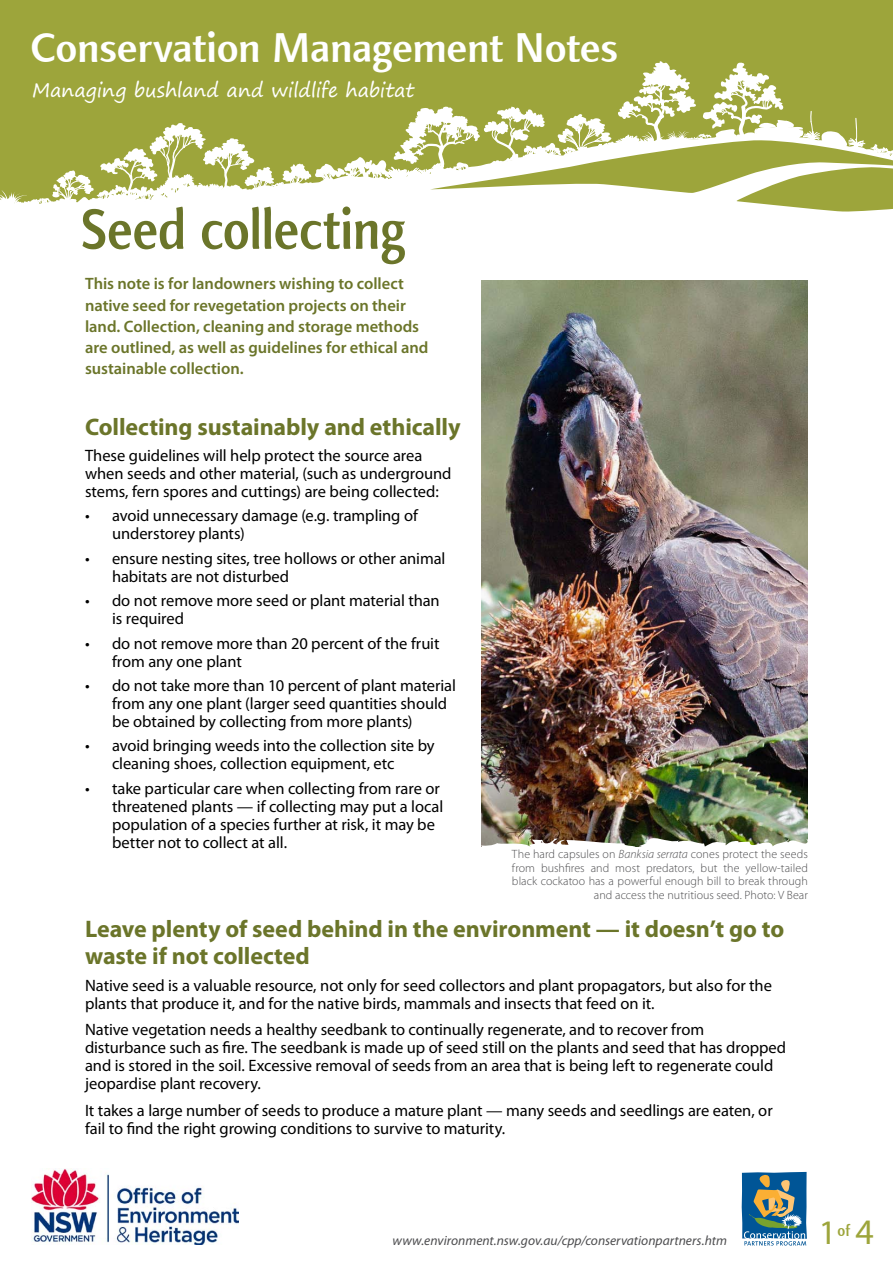
<style>
.page{position:relative;width:893px;height:1263px;background:#fff}
.page>*{position:absolute;margin:0;border:0;box-sizing:border-box;transform-origin:0 0}
.t1{font:500 57.75px "Linotype Finnegan Os F";letter-spacing:-.01em;color:#6b752a;scale:.9 1}
.t2{font:500 42px "Linotype Finnegan Os F";letter-spacing:-.01em;color:#fff}
.t3{font:700 24px/27px "Myriad Pro";letter-spacing:-.005em;color:#6b752a}
.t4{font:19.5px "Segoe Print";letter-spacing:-.005em;color:#fff}
.t5{font:16.5px/18px "Myriad Pro";letter-spacing:-.005em;color:#000}
.t6{font:600 16.5px/21px "Myriad Pro";color:#6b752a}
.t7{font:500 16.5px "Linotype Finnegan Os F";color:#9da53b;scale:.91 1}
.t8{font:italic 13.5px "Myriad Pro";color:#4d4d4f}
.t9{font:300 12px/13.5px "Myriad Pro";letter-spacing:.005em;color:#4d4d4f;text-align:right}
.s1{font-style:italic}
.s2{font-family:"Myriad Pro";font-weight:400;font-size:34.5px}
.s3{font-family:"Myriad Pro";font-weight:400;font-size:36px}
</style>
<div class="page">
<div style="left:0;top:0;width:893px;height:207px;background:#9da53b"></div>
<svg style="left:0;top:61px;width:893px;height:151px"></svg>
<img style="left:482px;top:280px;width:326px;height:549px">
<img style="left:481px;top:829px;width:327px;height:18px">
<img style="left:31px;top:1169px;width:208px;height:76px">
<svg style="left:742px;top:1172px;width:65px;height:73px;background:#568191"></svg>
<h2 class="t2" style="left:30px;top:24px;width:590px">Conservation Management Notes</h2>
<p class="t4" style="left:32px;top:72px;width:384px">Managing bushland and wildlife habitat</p>
<h1 class="t1" style="left:81px;top:196px;width:363px">Seed collecting</h1>
<p class="t6" style="left:85px;top:273px;width:345px">This note is for landowners wishing to collect native seed for revegetation projects on their land. Collection, cleaning and storage methods are outlined, as well as guidelines for ethical and sustainable collection.</p>
<h3 class="t3" style="left:85px;top:412px;width:377px">Collecting sustainably and ethically</h3>
<p class="t5" style="left:85px;top:446px;width:368px">These guidelines will help protect the source area when seeds and other material, (such as underground stems, fern spores and cuttings) are being collected:</p>
<p class="t5" style="left:112px;top:507px;width:307px;text-indent:-27px">• avoid unnecessary damage (e.g. trampling of understorey plants)</p>
<p class="t5" style="left:112px;top:549px;width:335px;text-indent:-27px">• ensure nesting sites, tree hollows or other animal habitats are not disturbed</p>
<p class="t5" style="left:112px;top:591px;width:329px;text-indent:-27px">• do not remove more seed or plant material than is required</p>
<p class="t5" style="left:112px;top:634px;width:329px;text-indent:-27px">• do not remove more than 20 percent of the fruit from any one plant</p>
<p class="t5" style="left:112px;top:676px;width:345px;text-indent:-27px">• do not take more than 10 percent of plant material from any one plant (larger seed quantities should be obtained by collecting from more plants)</p>
<p class="t5" style="left:112px;top:736px;width:324px;text-indent:-27px">• avoid bringing weeds into the collection site by cleaning shoes, collection equipment, etc</p>
<p class="t5" style="left:112px;top:779px;width:333px;text-indent:-27px">• take particular care when collecting from rare or threatened plants — if collecting may put a local population of a species further at risk, it may be better not to collect at all.</p>
<p class="t9" style="left:512px;top:847px;width:297px">The hard capsules on <span class="s1">Banksia serrata</span> cones protect the seeds from bushfires and most predators, but the yellow-tailed black cockatoo has a powerful enough bill to break through and access the nutritious seed. Photo: V Bear</p>
<h3 class="t3" style="left:85px;top:915px;width:701px">Leave plenty of seed behind in the environment — it doesn’t go to waste if not collected</h3>
<p class="t5" style="left:85px;top:976px;width:688px">Native seed is a valuable resource, not only for seed collectors and plant propagators, but also for the plants that produce it, and for the native birds, mammals and insects that feed on it.</p>
<p class="t5" style="left:85px;top:1020px;width:703px">Native vegetation needs a healthy seedbank to continually regenerate, and to recover from disturbance such as fire. The seedbank is made up of seed still on the plants and seed that has dropped and is stored in the soil. Excessive removal of seeds from an area that is being left to regenerate could jeopardise plant recovery.</p>
<p class="t5" style="left:85px;top:1101px;width:689px">It takes a large number of seeds to produce a mature plant — many seeds and seedlings are eaten, or fail to find the right growing conditions to survive to maturity.</p>
<p class="t8" style="left:392px;top:1232px;width:336px">www.environment.nsw.gov.au/cpp/conservationpartners.htm</p>
<p class="t7" style="left:819px;top:1220px;width:62px"><span class="s2">1</span>of <span class="s3">4</span></p>
</div>
